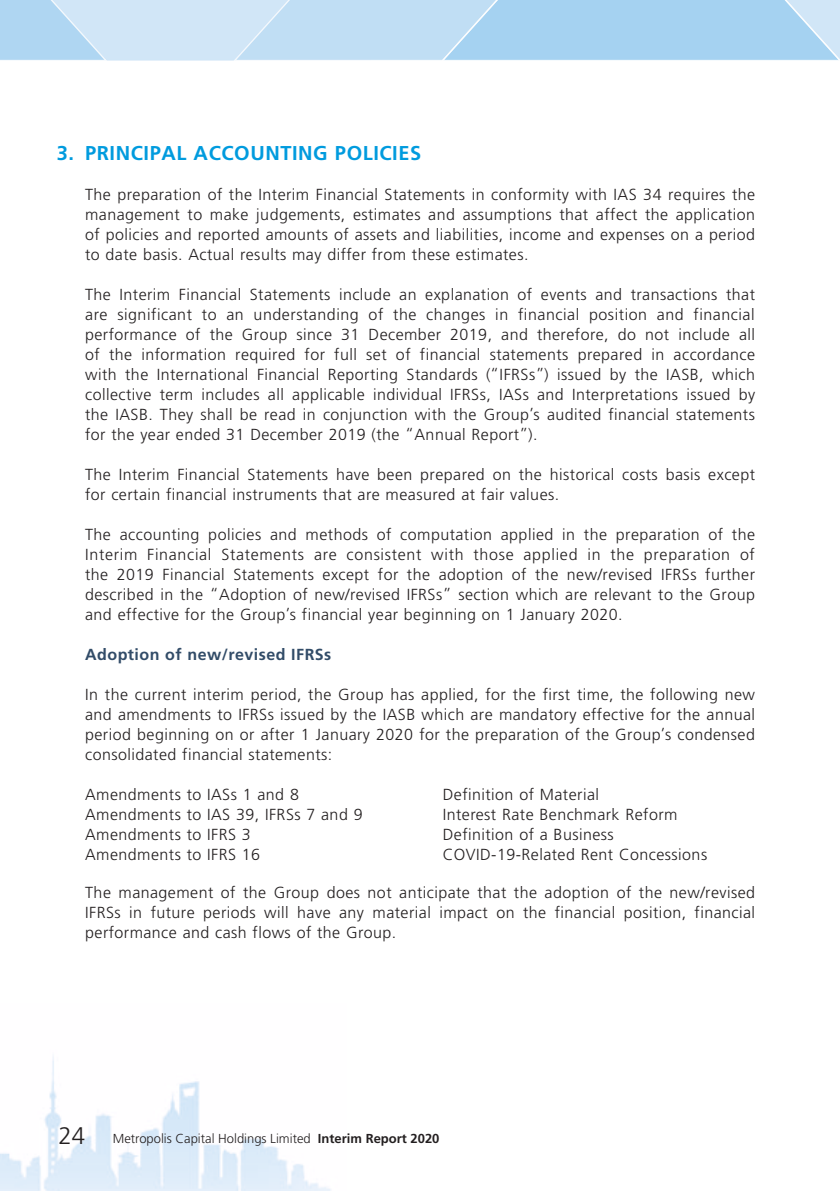
<style>
.page{position:relative;width:840px;height:1191px;background:#fff}
.page>*{position:absolute;margin:0;border:0;box-sizing:border-box;transform-origin:0 0}
.t1{font:700 20px "Frutiger LT Std";letter-spacing:.03em;color:#009bde}
.t2{font:300 16px/20px "Frutiger LT Std";letter-spacing:.03em;color:#231f20;text-align:justify}
.t3{font:700 16px "Frutiger LT Std";letter-spacing:.03em;color:#324c68}
.t4{font:300 13px "Frutiger LT Std";color:#231f20}
.s1{font-size:24px}
.s2{font-weight:700}
</style>
<div class="page">
<img style="left:0;top:1057px;width:331px;height:134px">
<svg style="left:0;top:0;width:840px;height:61px;background:#b9dbf3"></svg>
<p class="t1" style="left:57px;top:141px;width:366px">3. PRINCIPAL ACCOUNTING POLICIES</p>
<p class="t2" style="left:85px;top:184px;width:671px">The preparation of the Interim Financial Statements in conformity with IAS 34 requires the management to make judgements, estimates and assumptions that affect the application of policies and reported amounts of assets and liabilities, income and expenses on a period to date basis. Actual results may differ from these estimates.</p>
<p class="t2" style="left:85px;top:284px;width:671px">The Interim Financial Statements include an explanation of events and transactions that are significant to an understanding of the changes in financial position and financial performance of the Group since 31 December 2019, and therefore, do not include all of the information required for full set of financial statements prepared in accordance with the International Financial Reporting Standards (“IFRSs”) issued by the IASB, which collective term includes all applicable individual IFRSs, IASs and Interpretations issued by the IASB. They shall be read in conjunction with the Group’s audited financial statements for the year ended 31 December 2019 (the “Annual Report”).</p>
<p class="t2" style="left:85px;top:464px;width:671px">The Interim Financial Statements have been prepared on the historical costs basis except for certain financial instruments that are measured at fair values.</p>
<p class="t2" style="left:85px;top:524px;width:671px">The accounting policies and methods of computation applied in the preparation of the Interim Financial Statements are consistent with those applied in the preparation of the 2019 Financial Statements except for the adoption of the new/revised IFRSs further described in the “Adoption of new/revised IFRSs” section which are relevant to the Group and effective for the Group’s financial year beginning on 1 January 2020.</p>
<p class="t3" style="left:85px;top:645px;width:247px">Adoption of new/revised IFRSs</p>
<p class="t2" style="left:85px;top:684px;width:671px">In the current interim period, the Group has applied, for the first time, the following new and amendments to IFRSs issued by the IASB which are mandatory effective for the annual period beginning on or after 1 January 2020 for the preparation of the Group’s condensed consolidated financial statements:</p>
<p class="t2" style="left:85px;top:784px;width:215px">Amendments to IASs 1 and 8</p>
<p class="t2" style="left:442px;top:784px;width:158px">Definition of Material</p>
<p class="t2" style="left:85px;top:804px;width:279px">Amendments to IAS 39, IFRSs 7 and 9</p>
<p class="t2" style="left:442px;top:804px;width:236px">Interest Rate Benchmark Reform</p>
<p class="t2" style="left:85px;top:824px;width:167px">Amendments to IFRS 3</p>
<p class="t2" style="left:442px;top:824px;width:172px">Definition of a Business</p>
<p class="t2" style="left:85px;top:844px;width:176px">Amendments to IFRS 16</p>
<p class="t2" style="left:442px;top:844px;width:266px">COVID-19-Related Rent Concessions</p>
<p class="t2" style="left:85px;top:882px;width:671px">The management of the Group does not anticipate that the adoption of the new/revised IFRSs in future periods will have any material impact on the financial position, financial performance and cash flows of the Group.</p>
<p class="t4" style="left:58px;top:1131px;width:382px"><span class="s1">24</span> Metropolis Capital Holdings Limited <span class="s2">Interim Report 2020</span></p>
</div>
